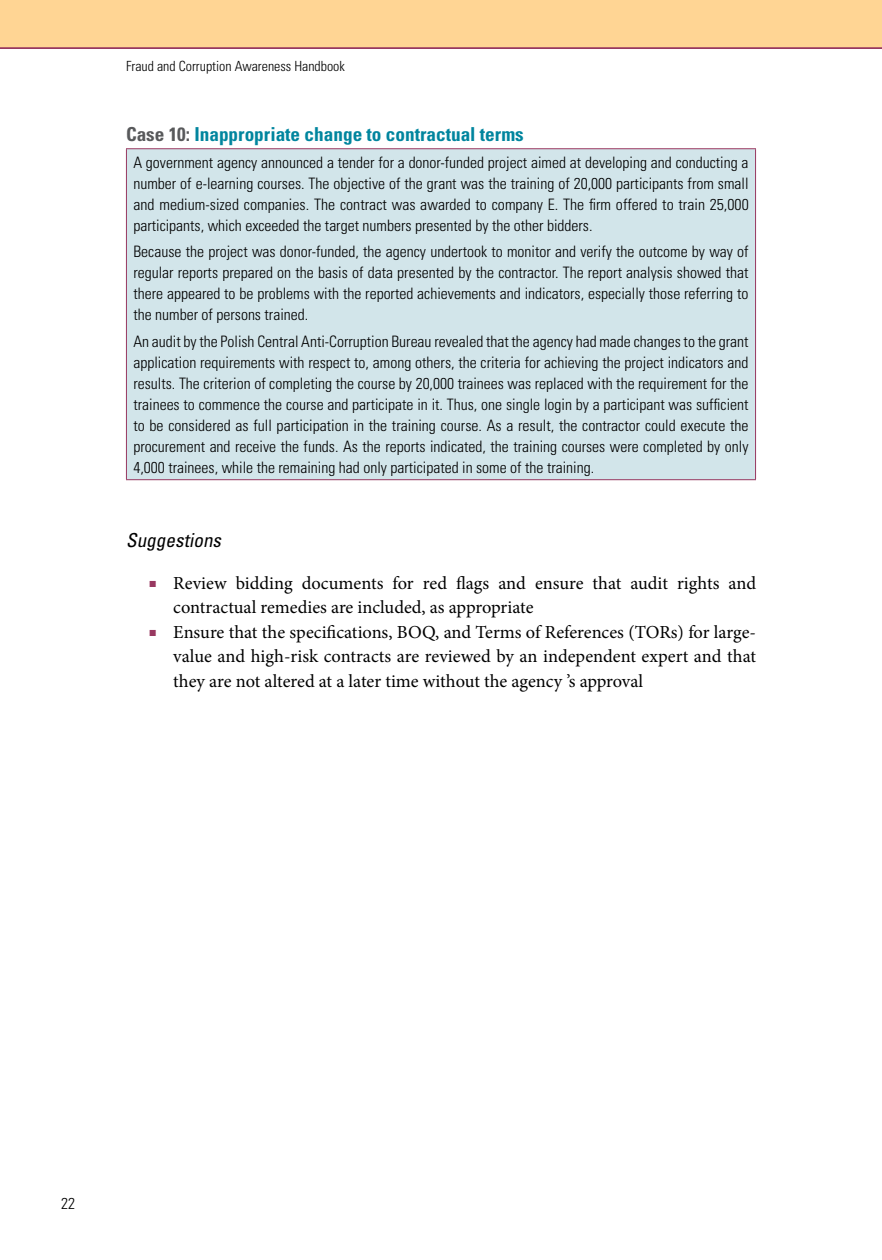
<style>
.page{position:relative;width:882px;height:1260px;background:#fff}
.page>*{position:absolute;margin:0;border:0;box-sizing:border-box;transform-origin:0 0}
.t1{font:700 condensed 19.25px "Univers";color:#00859e}
.t2{font:italic condensed 19.25px "Univers";color:#000}
.t3{font:18.38px/24.5px "Minion Pro";letter-spacing:-.005em;color:#000}
.t4{font:300 condensed 15.75px/21px "Univers";color:#000;text-align:justify}
.t5{font:300 condensed 15.75px "Univers";color:#000}
.t6{font:300 condensed 14px "Univers";color:#000}
.s1{color:#58595b}
.s2{color:#983860}
</style>
<div class="page">
<div style="left:0;top:0;width:882px;height:48px;background:#ffd594"></div>
<hr style="left:0;top:47px;width:882px;height:2px;background:#983860">
<div style="left:126px;top:149px;width:630px;height:331px;background:#d2e5ea"></div>
<hr style="left:126px;top:148px;width:630px;height:1px;background:#983860">
<hr style="left:126px;top:149px;width:1px;height:330px;background:#983860">
<hr style="left:755px;top:149px;width:1px;height:330px;background:#983860">
<hr style="left:126px;top:479px;width:630px;height:1px;background:#983860">
<p class="t6" style="left:126px;top:57px;width:220px">Fraud and Corruption Awareness Handbook</p>
<p class="t1" style="left:126px;top:123px;width:399px"><span class="s1">Case 10:</span> Inappropriate change to contractual terms</p>
<p class="t4" style="left:133px;top:152px;width:617px">A government agency announced a tender for a donor-funded project aimed at developing and conducting a number of e-learning courses. The objective of the grant was the training of 20,000 participants from small and medium-sized companies. The contract was awarded to company E. The firm offered to train 25,000 participants, which exceeded the target numbers presented by the other bidders.</p>
<p class="t4" style="left:133px;top:241px;width:617px">Because the project was donor-funded, the agency undertook to monitor and verify the outcome by way of regular reports prepared on the basis of data presented by the contractor. The report analysis showed that there appeared to be problems with the reported achievements and indicators, especially those referring to the number of persons trained.</p>
<p class="t4" style="left:133px;top:331px;width:617px">An audit by the Polish Central Anti-Corruption Bureau revealed that the agency had made changes to the grant application requirements with respect to, among others, the criteria for achieving the project indicators and results. The criterion of completing the course by 20,000 trainees was replaced with the requirement for the trainees to commence the course and participate in it. Thus, one single login by a participant was sufficient to be considered as full participation in the training course. As a result, the contractor could execute the procurement and receive the funds. As the reports indicated, the training courses were completed by only 4,000 trainees, while the remaining had only participated in some of the training.</p>
<p class="t2" style="left:126px;top:528px;width:101px">Suggestions</p>
<p class="t3" style="left:173px;top:571px;width:584px;text-indent:-24px"><span class="s2">■</span> Review bidding documents for red flags and ensure that audit rights and contractual remedies are included, as appropriate</p>
<p class="t3" style="left:173px;top:620px;width:584px;text-align:justify;text-indent:-24px"><span class="s2">■</span> Ensure that the specifications, BOQ, and Terms of References (TORs) for large&shy;value and high-risk contracts are reviewed by an independent expert and that they are not altered at a later time without the agency ’s approval</p>
<p class="t5" style="left:61px;top:1194px;width:15px">22</p>
</div>
